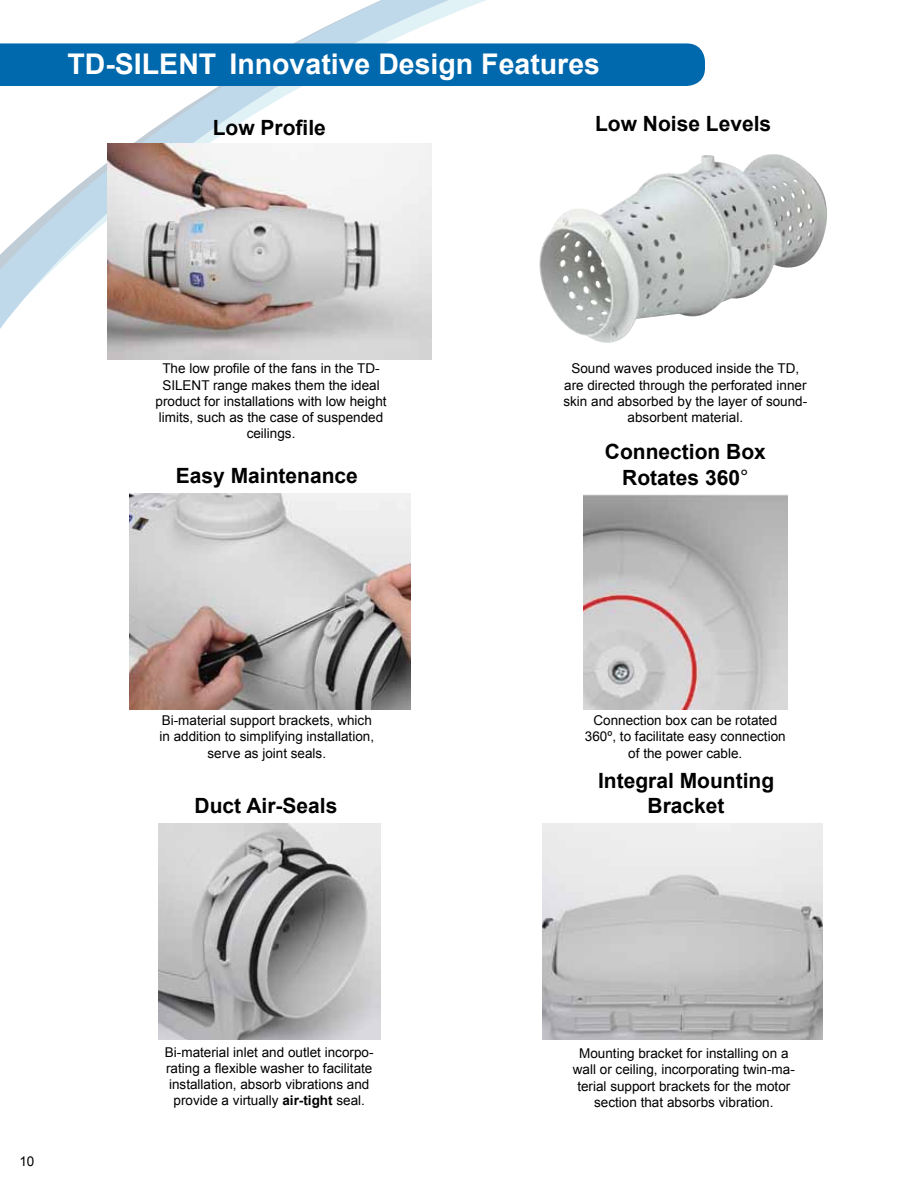
<style>
.page{position:relative;width:918px;height:1188px;background:#fff}
.page>*{position:absolute;margin:0;border:0;box-sizing:border-box;transform-origin:0 0}
.t1{font:700 28.5px "Arial";color:#fff}
.t2{font:700 21px/25.2px "Arial";color:#000;text-align:center}
.t3{font:13.5px/16.2px "Arial";color:#000;text-align:center}
.s1{font-weight:400}
.s2{font-weight:700}
</style>
<div class="page">
<svg style="left:0;top:0;width:486px;height:344px"></svg>
<img style="left:108px;top:143px;width:324px;height:216px">
<img style="left:158px;top:823px;width:223px;height:216px">
<img style="left:129px;top:494px;width:281px;height:216px">
<img style="left:583px;top:494px;width:205px;height:216px">
<img style="left:542px;top:823px;width:281px;height:216px">
<img style="left:539px;top:154px;width:288px;height:189px">
<div style="left:0;top:43px;width:705px;height:43px;background:#0068ac"></div>
<h1 class="t1" style="left:68px;top:45px;width:534px">TD-SILENT Innovative Design Features</h1>
<h2 class="t2" style="left:213px;top:116px;width:115px">Low Profile</h2>
<p class="t3" style="left:156px;top:361px;width:233px">The low profile of the fans in the TD-<br>SILENT range makes them the ideal product for installations with low height limits, such as the case of suspended ceilings.</p>
<h2 class="t2" style="left:176px;top:464px;width:184px">Easy Maintenance</h2>
<p class="t3" style="left:160px;top:712px;width:216px">Bi-material support brackets, which in addition to simplifying installation, serve as joint seals.</p>
<h2 class="t2" style="left:195px;top:793px;width:144px">Duct Air-Seals</h2>
<h2 class="t2" style="left:595px;top:112px;width:178px">Low Noise Levels</h2>
<p class="t3" style="left:563px;top:361px;width:245px">Sound waves produced inside the TD, are directed through the perforated inner skin and absorbed by the layer of sound&shy;absorbent material.</p>
<h2 class="t2" style="left:605px;top:440px;width:163px">Connection Box<br>Rotates 360<span class="s1">°</span></h2>
<p class="t3" style="left:585px;top:712px;width:202px">Connection box can be rotated<br>360º, to facilitate easy connection of the power cable.</p>
<h2 class="t2" style="left:598px;top:768px;width:178px">Integral Mounting<br>Bracket</h2>
<p class="t3" style="left:19px;top:1153px;width:17px">10</p>
<p class="t3" style="left:165px;top:1044px;width:210px">Bi-material inlet and outlet incorpo&shy;rating a flexible washer to facilitate installation, absorb vibrations and provide a virtually <span class="s2">air-tight</span> seal.</p>
<p class="t3" style="left:573px;top:1046px;width:224px">Mounting bracket for installing on a wall or ceiling, incorporating twin-ma&shy;terial support brackets for the motor section that absorbs vibration.</p>
</div>
